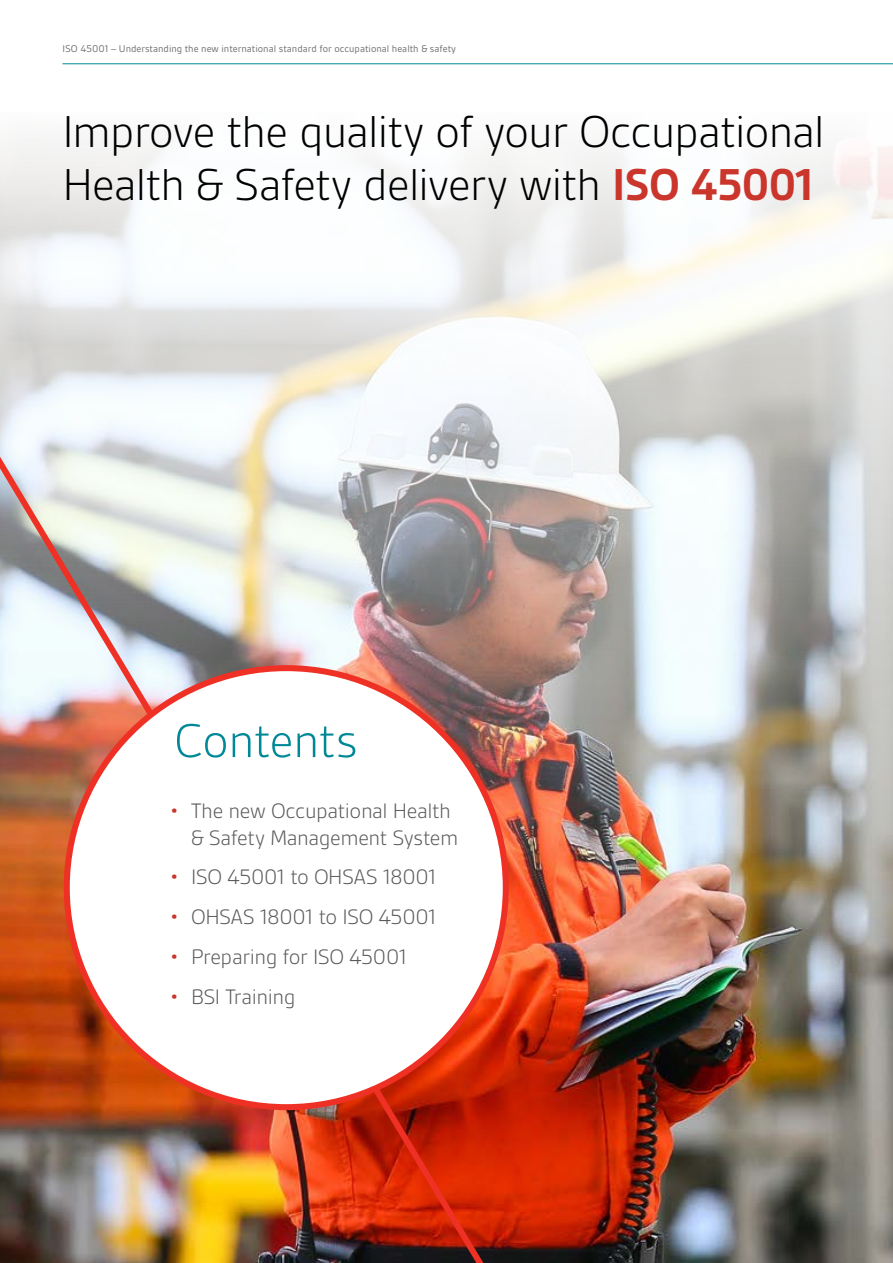
<style>
.page{position:relative;width:893px;height:1263px;background:#fff}
.page>*{position:absolute;margin:0;border:0;box-sizing:border-box;transform-origin:0 0}
.t1{font:300 51px "BSI Gesta";letter-spacing:-.015em;color:#008896}
.t2{font:300 48px/52.5px "BSI Gesta";letter-spacing:-.025em;color:#000}
.t3{font:300 22.5px/27px "BSI Gesta";letter-spacing:-.02em;color:#58595b}
.t4{font:10.5px "BSI Gesta";color:#6d6e71}
.s1{font-weight:700;color:#ca352c}
.s2{color:#ca352c}
</style>
<div class="page">
<hr style="left:63px;top:64px;width:830px;height:1px;background:#008996">
<img style="left:0;top:139px;width:893px;height:1124px">
<img style="left:0;top:358px;width:528px;height:905px">
<div style="left:67px;top:668px;width:439px;height:439px;background:#fff;border-radius:50%"></div>
<p class="t4" style="left:63px;top:43px;width:395px">ISO 45001 – Understanding the new international standard for occupational health &amp; safety</p>
<h2 class="t2" style="left:63px;top:106px;width:764px">Improve the quality of your Occupational<br>Health &amp; Safety delivery with <span class="s1">ISO 45001</span></h2>
<h1 class="t1" style="left:174px;top:714px;width:185px">Contents</h1>
<p class="t3" style="left:191px;top:797px;width:269px;text-indent:-21px"><span class="s2">•</span> The new Occupational Health &amp; Safety Management System</p>
<p class="t3" style="left:170px;top:864px;width:268px"><span class="s2">•</span> ISO 45001 to OHSAS 18001</p>
<p class="t3" style="left:170px;top:904px;width:268px"><span class="s2">•</span> OHSAS 18001 to ISO 45001</p>
<p class="t3" style="left:170px;top:943px;width:239px"><span class="s2">•</span> Preparing for ISO 45001</p>
<p class="t3" style="left:170px;top:983px;width:127px"><span class="s2">•</span> BSI Training</p>
</div>
